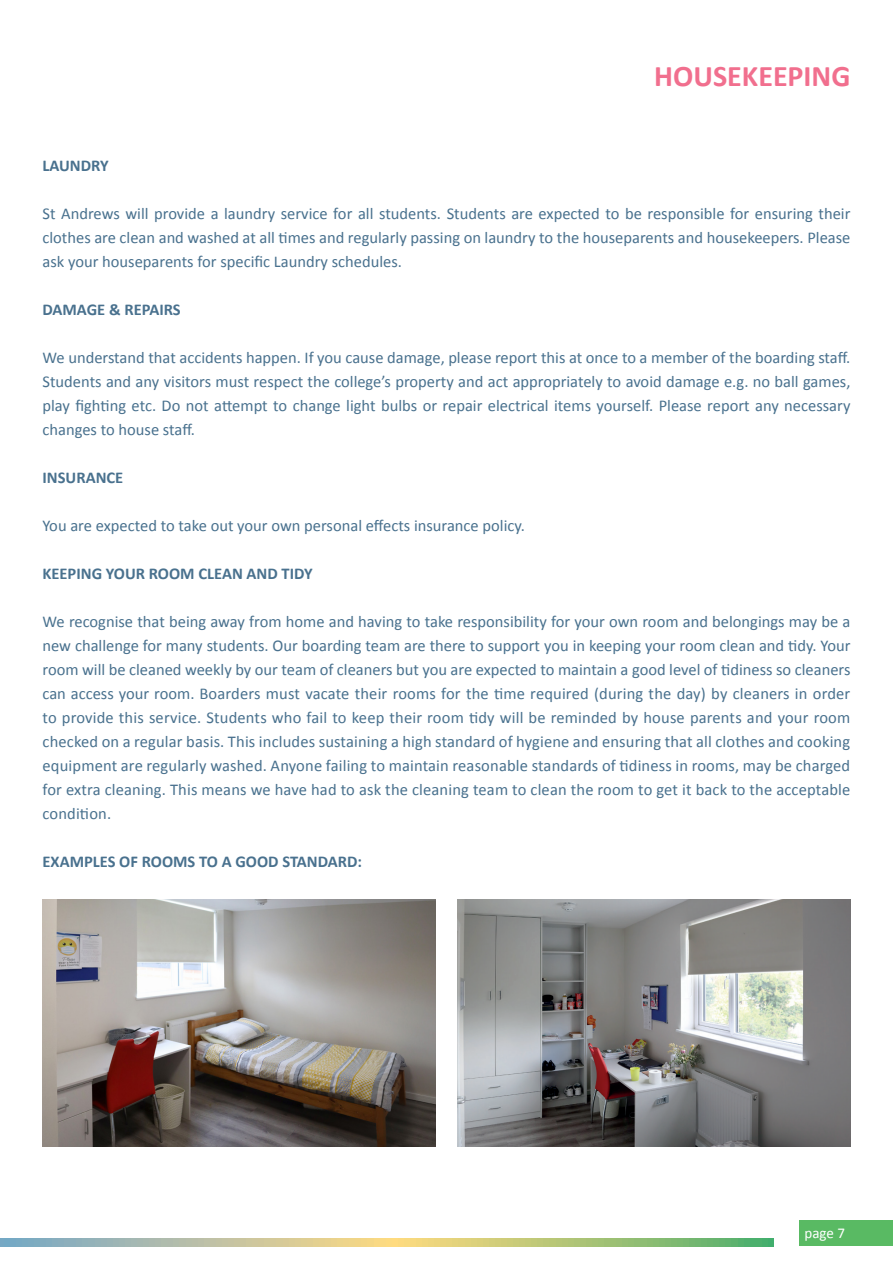
<style>
.page{position:relative;width:893px;height:1263px;background:#fff}
.page>*{position:absolute;margin:0;border:0;box-sizing:border-box;transform-origin:0 0}
.t1{font:700 30px "Calibri";color:#f16f8e}
.t2{font:16.5px/24px "Calibri";color:#49718e;text-align:justify}
.t3{font:700 16.5px "Calibri";color:#49718e}
.t4{font:15px "Calibri";color:#fff}
</style>
<div class="page">
<div style="left:799px;top:1220px;width:94px;height:26px;background:#59ba63"></div>
<img style="left:457px;top:899px;width:393px;height:248px">
<img style="left:43px;top:899px;width:393px;height:248px">
<svg style="left:0;top:1238px;width:773px;height:8px;background:#b0c18e"></svg>
<h1 class="t1" style="left:654px;top:65px;width:198px">HOUSEKEEPING</h1>
<p class="t3" style="left:43px;top:159px;width:68px">LAUNDRY</p>
<p class="t2" style="left:43px;top:201px;width:809px">St Andrews will provide a laundry service for all students. Students are expected to be responsible for ensuring their clothes are clean and washed at all times and regularly passing on laundry to the houseparents and housekeepers. Please ask your houseparents for specific Laundry schedules.</p>
<p class="t3" style="left:43px;top:303px;width:140px">DAMAGE &amp; REPAIRS</p>
<p class="t2" style="left:43px;top:345px;width:809px">We understand that accidents happen. If you cause damage, please report this at once to a member of the boarding staff.<br>Students and any visitors must respect the college’s property and act appropriately to avoid damage e.g. no ball games, play fighting etc. Do not attempt to change light bulbs or repair electrical items yourself. Please report any necessary changes to house staff.</p>
<p class="t3" style="left:43px;top:471px;width:82px">INSURANCE</p>
<p class="t2" style="left:43px;top:513px;width:484px">You are expected to take out your own personal effects insurance policy.</p>
<p class="t3" style="left:43px;top:567px;width:272px">KEEPING YOUR ROOM CLEAN AND TIDY</p>
<p class="t2" style="left:43px;top:609px;width:809px">We recognise that being away from home and having to take responsibility for your own room and belongings may be a new challenge for many students. Our boarding team are there to support you in keeping your room clean and tidy. Your room will be cleaned weekly by our team of cleaners but you are expected to maintain a good level of tidiness so cleaners can access your room. Boarders must vacate their rooms for the time required (during the day) by cleaners in order to provide this service. Students who fail to keep their room tidy will be reminded by house parents and your room checked on a regular basis. This includes sustaining a high standard of hygiene and ensuring that all clothes and cooking equipment are regularly washed. Anyone failing to maintain reasonable standards of tidiness in rooms, may be charged for extra cleaning. This means we have had to ask the cleaning team to clean the room to get it back to the acceptable condition.</p>
<p class="t3" style="left:43px;top:855px;width:321px">EXAMPLES OF ROOMS TO A GOOD STANDARD:</p>
<p class="t4" style="left:804px;top:1228px;width:42px">page 7</p>
</div>
